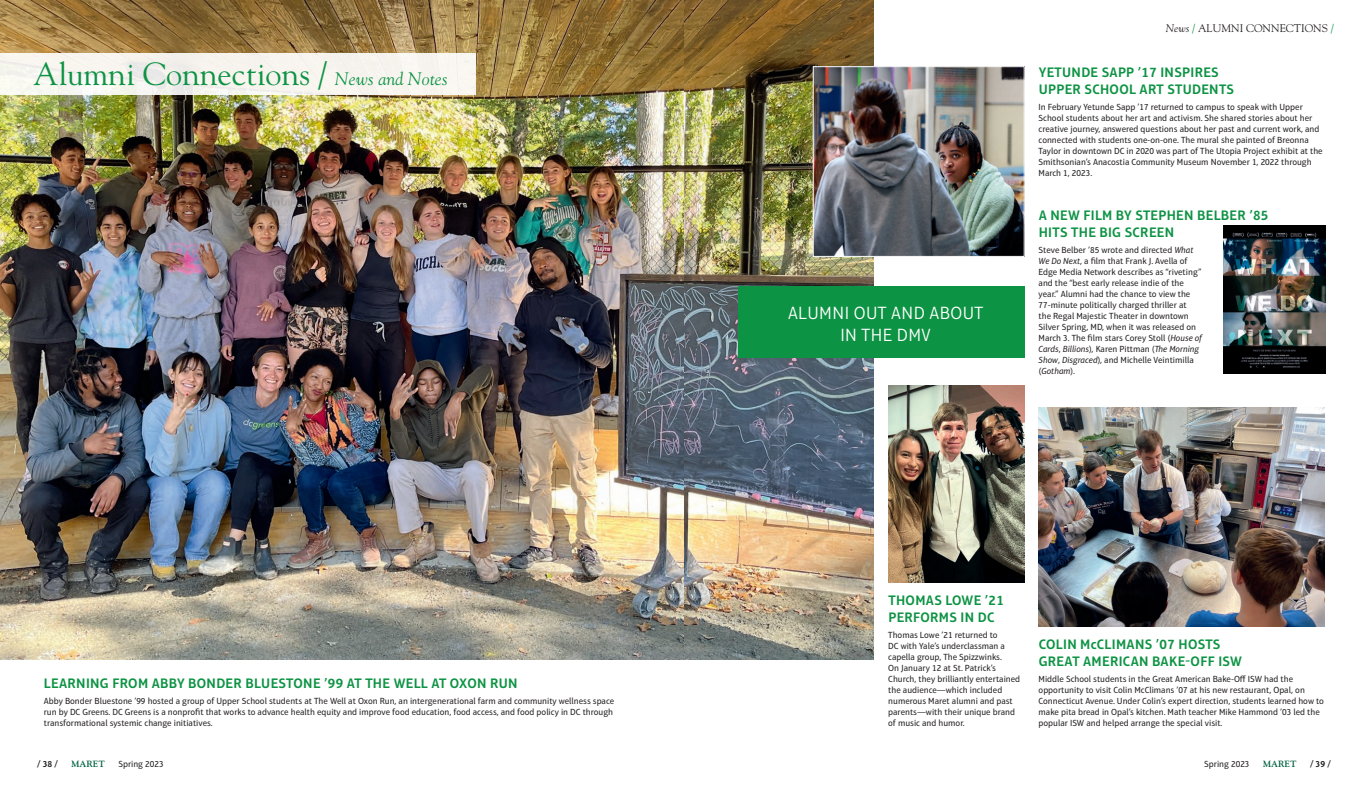
<style>
.page{position:relative;width:1368px;height:792px;background:#fff}
.page>*{position:absolute;margin:0;border:0;box-sizing:border-box;transform-origin:0 0}
.t1{font:32px "Goudy Std";color:#0d9344}
.t2{font:300 18px/22px "Aptifer Sans LT Pro";letter-spacing:.025em;color:#fff;text-align:center}
.t3{font:600 14px/16.8px "Aptifer Sans LT Pro";letter-spacing:.025em;color:#0d9344}
.t4{font:11px "Goudy Std";color:#231f20}
.t5{font:9px/11px "Aptifer Sans LT Pro";color:#231f20}
.t6{font:700 9px "Goudy Std";color:#00613f}
.t7{font:600 9px "Aptifer Sans LT Pro";color:#231f20}
.s1{font-style:italic;font-size:18px}
.s2{font-style:italic}
.s3{color:#0d9344}
</style>
<div class="page">
<img style="left:0;top:0;width:874px;height:660px">
<div style="left:0;top:53px;width:475px;height:42px;background:#f7f4ef"></div>
<div style="left:738px;top:286px;width:286px;height:72px;background:#0d9344"></div>
<img style="left:1224px;top:225px;width:101px;height:149px">
<img style="left:888px;top:385px;width:136px;height:198px">
<img style="left:815px;top:68px;width:208px;height:187px">
<div style="left:813px;top:66px;width:212px;height:191px;border:1px solid #fff"></div>
<img style="left:1039px;top:407px;width:286px;height:220px">
<h1 class="t1" style="left:34px;top:54px;width:416px">Alumni Connections / <span class="s1">News and Notes</span></h1>
<h3 class="t3" style="left:44px;top:674px;width:475px">LEARNING FROM ABBY BONDER BLUESTONE ’99 AT THE WELL AT OXON RUN</h3>
<p class="t5" style="left:44px;top:695px;width:572px">Abby Bonder Bluestone ’99 hosted a group of Upper School students at The Well at Oxon Run, an intergenerational farm and community wellness space run by DC Greens. DC Greens is a nonprofit that works to advance health equity and improve food education, food access, and food policy in DC through transformational systemic change initiatives.</p>
<h2 class="t2" style="left:788px;top:302px;width:197px">ALUMNI OUT AND ABOUT<br>IN THE DMV</h2>
<p class="t4" style="left:1166px;top:22px;width:170px"><span class="s2">News</span> <span class="s3">/</span> ALUMNI CONNECTIONS <span class="s3">/</span></p>
<h3 class="t3" style="left:1039px;top:64px;width:197px">YETUNDE SAPP ’17 INSPIRES<br>UPPER SCHOOL ART STUDENTS</h3>
<p class="t5" style="left:1039px;top:101px;width:286px">In February Yetunde Sapp ’17 returned to campus to speak with Upper School students about her art and activism. She shared stories about her creative journey, answered questions about her past and current work, and connected with students one-on-one. The mural she painted of Breonna Taylor in downtown DC in 2020 was part of The Utopia Project exhibit at the Smithsonian’s Anacostia Community Museum November 1, 2022 through March 1, 2023.</p>
<h3 class="t3" style="left:1039px;top:207px;width:231px">A NEW FILM BY STEPHEN BELBER ’85<br>HITS THE BIG SCREEN</h3>
<p class="t5" style="left:1039px;top:244px;width:165px">Steve Belber ’85 wrote and directed <span class="s2">What We Do Next</span>, a film that Frank J. Avella of Edge Media Network describes as “riveting” and the “best early release indie of the year.” Alumni had the chance to view the 77-minute politically charged thriller at<br>the Regal Majestic Theater in downtown Silver Spring, MD, when it was released on March 3. The film stars Corey Stoll (<span class="s2">House of Cards</span>, <span class="s2">Billions</span>), Karen Pittman (<span class="s2">The Morning Show</span>, <span class="s2">Disgraced</span>), and Michelle Veintimilla (<span class="s2">Gotham</span>).</p>
<h3 class="t3" style="left:888px;top:592px;width:117px">THOMAS LOWE ’21<br>PERFORMS IN DC</h3>
<p class="t5" style="left:888px;top:629px;width:133px">Thomas Lowe ’21 returned to<br>DC with Yale’s underclassman a capella group, The Spizzwinks.<br>On January 12 at St. Patrick’s<br>Church, they brilliantly entertained the audience—which included numerous Maret alumni and past parents—with their unique brand of music and humor.</p>
<h3 class="t3" style="left:1039px;top:636px;width:205px">COLIN McCLIMANS ’07 HOSTS<br>GREAT AMERICAN BAKE-OFF ISW</h3>
<p class="t5" style="left:1039px;top:673px;width:287px">Middle School students in the Great American Bake-Off ISW had the opportunity to visit Colin McClimans ’07 at his new restaurant, Opal, on Connecticut Avenue. Under Colin’s expert direction, students learned how to make pita bread in Opal’s kitchen. Math teacher Mike Hammond ’03 led the popular ISW and helped arrange the special visit.</p>
<p class="t7" style="left:37px;top:758px;width:22px">/ 38 /</p>
<p class="t6" style="left:71px;top:758px;width:35px">MARET</p>
<p class="t5" style="left:118px;top:758px;width:47px">Spring 2023</p>
<p class="t5" style="left:1204px;top:758px;width:47px">Spring 2023</p>
<p class="t6" style="left:1263px;top:758px;width:35px">MARET</p>
<p class="t7" style="left:1310px;top:758px;width:22px">/ 39 /</p>
</div>
